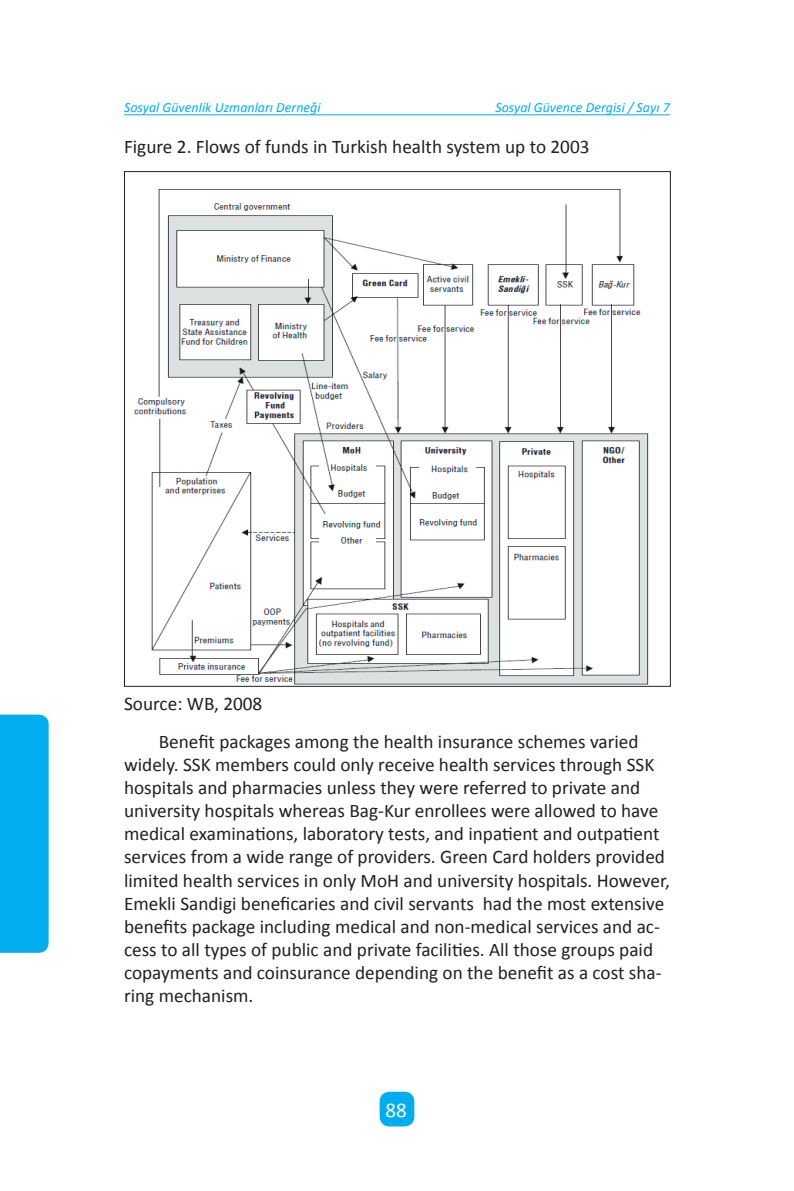
<style>
.page{position:relative;width:794px;height:1191px;background:#fff}
.page>*{position:absolute;margin:0;border:0;box-sizing:border-box;transform-origin:0 0}
.t1{font:21px "Calibri";color:#fff}
.t2{font:19.25px/23.1px "Calibri";color:#231f20}
.t3{font:italic 14px "Calibri";color:#00aeef}
</style>
<div class="page">
<hr style="left:124px;top:114px;width:546px;height:1px;background:#00aeef">
<div style="left:379px;top:1091px;width:35px;height:35px;background:#00aeef;border-radius:10px"></div>
<div style="left:0;top:714px;width:49px;height:238px;background:#00aeef"></div>
<img style="left:134px;top:189px;width:515px;height:496px">
<p class="t3" style="left:124px;top:98px;width:198px">Sosyal Güvenlik Uzmanları Derneği</p>
<p class="t3" style="left:495px;top:98px;width:176px">Sosyal Güvence Dergisi / Sayı 7</p>
<p class="t2" style="left:124px;top:135px;width:467px">Figure 2. Flows of funds in Turkish health system up to 2003</p>
<p class="t2" style="left:159px;top:684px;width:481px;line-height:38px;text-indent:-35px">Source: WB, 2008<br>Benefit packages among the health insurance schemes varied</p>
<p class="t2" style="left:124px;top:753px;width:547px">widely. SSK members could only receive health services through SSK hospitals and pharmacies unless they were referred to private and university hospitals whereas Bag-Kur enrollees were allowed to have medical examinations, laboratory tests, and inpatient and outpatient services from a wide range of providers. Green Card holders provided limited health services in only MoH and university hospitals. However, Emekli Sandigi beneficaries and civil servants had the most extensive benefits package including medical and non-medical services and ac&shy;cess to all types of public and private facilities. All those groups paid copayments and coinsurance depending on the benefit as a cost sha&shy;ring mechanism.</p>
<p class="t1" style="left:385px;top:1096px;width:23px">88</p>
</div>
